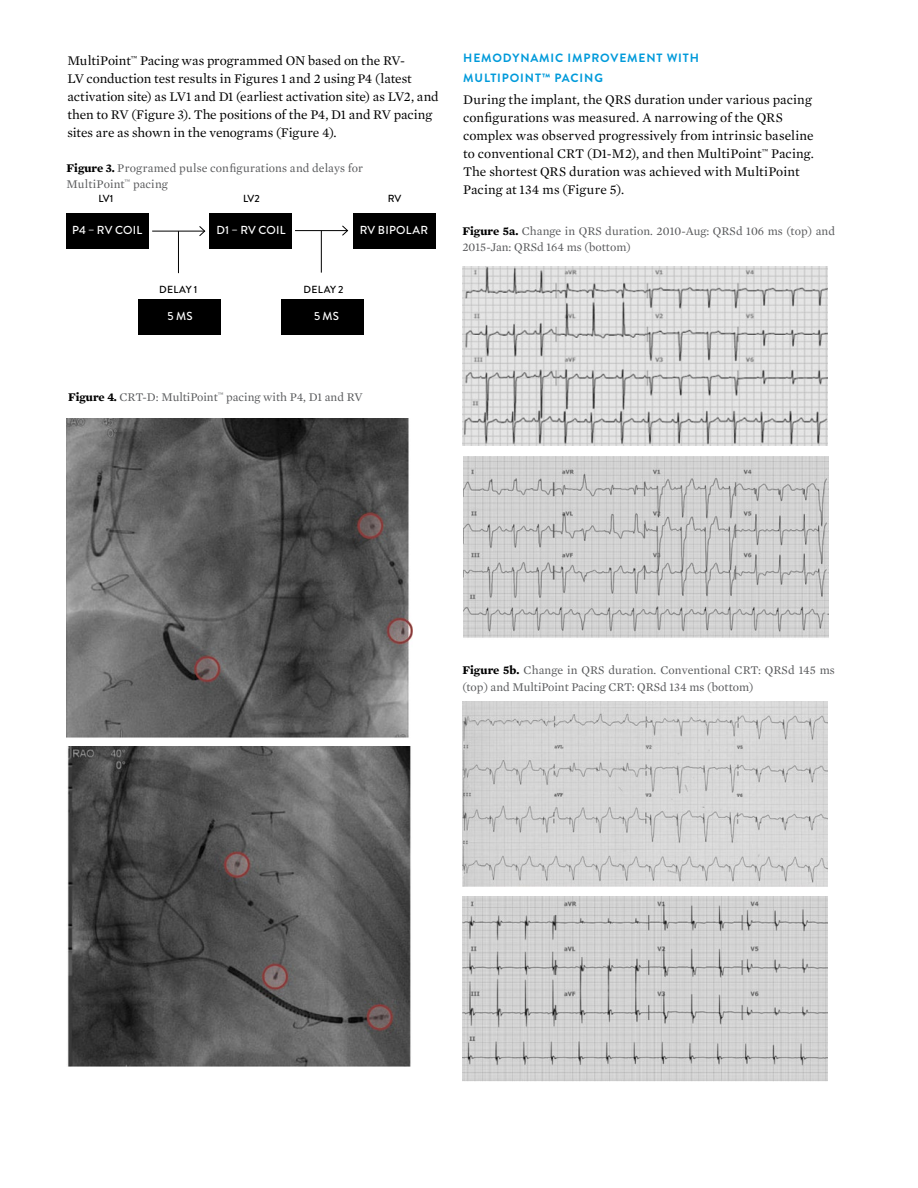
<style>
.page{position:relative;width:918px;height:1188px;background:#fff}
.page>*{position:absolute;margin:0;border:0;box-sizing:border-box;transform-origin:0 0}
.t1{font:13.5px/18px "Mercury Text G1";color:#000}
.t2{font:12px/16.5px "Mercury Text G1";color:#58595b}
.t3{font:700 12px/19.5px "Brandon Grotesque";letter-spacing:.07em;color:#009ada}
.t4{font:500 11.55px "Brandon Grotesque";letter-spacing:.02em;color:#fff}
.t5{font:500 10.35px "Brandon Grotesque";letter-spacing:.015em;color:#000}
.s1{font-weight:700;color:#000}
</style>
<div class="page">
<div style="left:66px;top:214px;width:83px;height:35px;background:#000"></div>
<div style="left:138px;top:300px;width:82px;height:35px;background:#000"></div>
<div style="left:281px;top:300px;width:83px;height:35px;background:#000"></div>
<div style="left:210px;top:214px;width:82px;height:35px;background:#000"></div>
<div style="left:353px;top:214px;width:82px;height:35px;background:#000"></div>
<hr style="left:152px;top:231px;width:53px;height:1px;background:#000">
<svg style="left:199px;top:226px;width:7px;height:10px"></svg>
<hr style="left:295px;top:230px;width:53px;height:1px;background:#000">
<svg style="left:342px;top:225px;width:6px;height:11px"></svg>
<hr style="left:178px;top:231px;width:1px;height:42px;background:#000">
<hr style="left:321px;top:231px;width:1px;height:42px;background:#000">
<img style="left:67px;top:418px;width:345px;height:320px">
<img style="left:67px;top:747px;width:344px;height:319px">
<img style="left:462px;top:267px;width:366px;height:179px">
<img style="left:463px;top:456px;width:366px;height:182px">
<img style="left:462px;top:702px;width:366px;height:184px">
<img style="left:462px;top:897px;width:366px;height:184px">
<p class="t1" style="left:67px;top:51px;width:373px">MultiPoint<sup>™</sup> Pacing was programmed ON based on the RV-<br>LV conduction test results in Figures 1 and 2 using P4 (latest activation site) as LV1 and D1 (earliest activation site) as LV2, and then to RV (Figure 3). The positions of the P4, D1 and RV pacing sites are as shown in the venograms (Figure 4).</p>
<p class="t2" style="left:67px;top:159px;width:298px"><span class="s1">Figure 3.</span> Programed pulse configurations and delays for<br>MultiPoint<sup>™</sup> pacing</p>
<p class="t5" style="left:98px;top:192px;width:16px">LV1</p>
<p class="t5" style="left:243px;top:192px;width:18px">LV2</p>
<p class="t5" style="left:388px;top:192px;width:15px">RV</p>
<p class="t4" style="left:72px;top:222px;width:72px">P4 – RV COIL</p>
<p class="t4" style="left:217px;top:222px;width:71px">D1 – RV COIL</p>
<p class="t4" style="left:360px;top:222px;width:70px">RV BIPOLAR</p>
<p class="t5" style="left:159px;top:282px;width:40px">DELAY 1</p>
<p class="t5" style="left:304px;top:282px;width:41px">DELAY 2</p>
<p class="t4" style="left:168px;top:308px;width:27px">5 MS</p>
<p class="t4" style="left:314px;top:308px;width:27px">5 MS</p>
<p class="t3" style="left:463px;top:49px;width:237px">HEMODYNAMIC IMPROVEMENT WITH<br>MULTIPOINT™ PACING</p>
<p class="t1" style="left:463px;top:90px;width:352px">During the implant, the QRS duration under various pacing configurations was measured. A narrowing of the QRS complex was observed progressively from intrinsic baseline to conventional CRT (D1-M2), and then MultiPoint<sup>™</sup> Pacing.<br>The shortest QRS duration was achieved with MultiPoint Pacing at 134 ms (Figure 5).</p>
<p class="t2" style="left:462px;top:222px;width:374px"><span class="s1">Figure 5a.</span> Change in QRS duration. 2010-Aug: QRSd 106 ms (top) and<br>2015-Jan: QRSd 164 ms (bottom)</p>
<p class="t2" style="left:68px;top:388px;width:296px"><span class="s1">Figure 4.</span> CRT-D: MultiPoint<sup>™</sup> pacing with P4, D1 and RV</p>
<p class="t2" style="left:462px;top:662px;width:374px"><span class="s1">Figure 5b.</span> Change in QRS duration. Conventional CRT: QRSd 145 ms (top) and MultiPoint Pacing CRT: QRSd 134 ms (bottom)</p>
</div>
